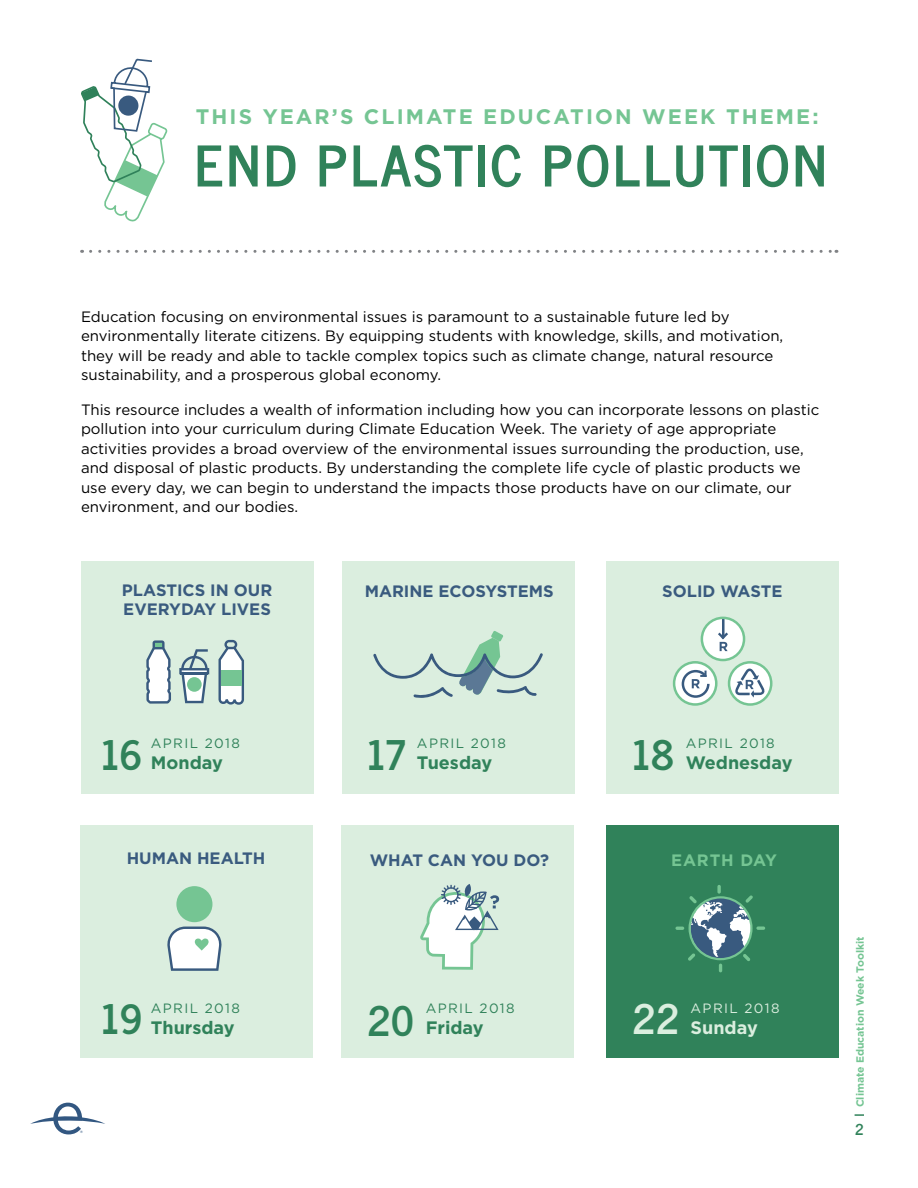
<style>
.page{position:relative;width:918px;height:1188px;background:#fff}
.page>*{position:absolute;margin:0;border:0;box-sizing:border-box;transform-origin:0 0}
.t1{font:700 55.5px "News Cycle";letter-spacing:.05em;color:#30825a}
.t2{font:700 40.5px "News Cycle";letter-spacing:.005em;color:#30825a}
.t3{font:700 40.5px "News Cycle";color:#dbeedf}
.t4{font:700 21px "Gotham";letter-spacing:.1em;color:#75c593}
.t5{font:700 18px "Gotham";color:#30825a}
.t6{font:700 18px "Gotham";color:#dbeedf}
.t7{font:700 16.5px/19.5px "Gotham";color:#3a5b7f}
.t8{font:700 16.5px "Gotham";letter-spacing:.05em;color:#75c593}
.t9{font:15px/19.5px "Gotham";color:#000}
.t10{font:700 15px "News Cycle";color:#30825a}
.t11{font:13.5px "Gotham";letter-spacing:.1em;color:#30825a}
.t12{font:13.5px "Gotham";letter-spacing:.1em;color:#dbeedf}
.t13{font:700 10.5px "Gotham";color:#75c593}
.t14{font:700 3.3px "Gotham";color:#325781}
</style>
<div class="page">
<svg style="left:30px;top:1103px;width:75px;height:31px"></svg>
<svg style="left:855px;top:1114px;width:9px;height:2px"></svg>
<svg style="left:81px;top:59px;width:86px;height:162px"></svg>
<svg style="left:91px;top:250px;width:746px;height:3px"></svg>
<div style="left:81px;top:561px;width:232px;height:232px;background:#dbeedf"></div>
<div style="left:342px;top:561px;width:232px;height:232px;background:#dbeedf"></div>
<div style="left:607px;top:561px;width:232px;height:232px;background:#dbeedf"></div>
<div style="left:81px;top:826px;width:232px;height:232px;background:#dbeedf"></div>
<div style="left:342px;top:826px;width:232px;height:232px;background:#dbeedf"></div>
<div style="left:606px;top:826px;width:232px;height:232px;background:#30825a"></div>
<svg style="left:675px;top:885px;width:90px;height:87px"></svg>
<div style="left:176px;top:886px;width:36px;height:36px;background:#75c593;border-radius:50%"></div>
<svg style="left:167px;top:927px;width:54px;height:44px;background:#d4dfe1"></svg>
<svg style="left:373px;top:631px;width:170px;height:67px"></svg>
<svg style="left:146px;top:640px;width:25px;height:64px;background:#c5d2d8"></svg>
<svg style="left:179px;top:649px;width:30px;height:54px"></svg>
<svg style="left:219px;top:640px;width:25px;height:65px"></svg>
<div style="left:221px;top:670px;width:21px;height:15px;background:#75c593"></div>
<svg style="left:673px;top:617px;width:99px;height:89px"></svg>
<svg style="left:420px;top:884px;width:79px;height:86px"></svg>
<h3 class="t4" style="left:196px;top:103px;width:624px">THIS YEAR’S CLIMATE EDUCATION WEEK THEME:</h3>
<h1 class="t1" style="left:194px;top:117px;width:634px">END PLASTIC POLLUTION</h1>
<p class="t9" style="left:81px;top:306px;width:704px">Education focusing on environmental issues is paramount to a sustainable future led by environmentally literate citizens. By equipping students with knowledge, skills, and motivation, they will be ready and able to tackle complex topics such as climate change, natural resource sustainability, and a prosperous global economy.</p>
<p class="t9" style="left:81px;top:399px;width:740px">This resource includes a wealth of information including how you can incorporate lessons on plastic pollution into your curriculum during Climate Education Week. The variety of age appropriate activities provides a broad overview of the environmental issues surrounding the production, use, and disposal of plastic products. By understanding the complete life cycle of plastic products we use every day, we can begin to understand the impacts those products have on our climate, our environment, and our bodies.</p>
<p class="t7" style="left:122px;top:580px;width:152px">PLASTICS IN OUR<br>EVERYDAY LIVES</p>
<p class="t7" style="left:365px;top:582px;width:190px">MARINE ECOSYSTEMS</p>
<p class="t7" style="left:662px;top:582px;width:122px">SOLID WASTE</p>
<p class="t11" style="left:151px;top:735px;width:90px">APRIL 2018</p>
<p class="t5" style="left:151px;top:751px;width:74px">Monday</p>
<p class="t11" style="left:417px;top:735px;width:90px">APRIL 2018</p>
<p class="t5" style="left:417px;top:751px;width:77px">Tuesday</p>
<h2 class="t2" style="left:102px;top:719px;width:43px">16</h2>
<h2 class="t2" style="left:367px;top:719px;width:39px">17</h2>
<h2 class="t2" style="left:632px;top:719px;width:44px">18</h2>
<p class="t11" style="left:686px;top:735px;width:90px">APRIL 2018</p>
<p class="t5" style="left:686px;top:751px;width:108px">Wednesday</p>
<p class="t7" style="left:127px;top:848px;width:140px">HUMAN HEALTH</p>
<p class="t7" style="left:370px;top:850px;width:181px">WHAT CAN YOU DO?</p>
<p class="t8" style="left:671px;top:849px;width:107px">EARTH DAY</p>
<h2 class="t2" style="left:102px;top:983px;width:43px">19</h2>
<h2 class="t2" style="left:367px;top:985px;width:48px">20</h2>
<h2 class="t3" style="left:632px;top:983px;width:49px">22</h2>
<p class="t11" style="left:151px;top:1000px;width:90px">APRIL 2018</p>
<p class="t5" style="left:151px;top:1016px;width:85px">Thursday</p>
<p class="t11" style="left:426px;top:1000px;width:90px">APRIL 2018</p>
<p class="t5" style="left:426px;top:1016px;width:60px">Friday</p>
<p class="t12" style="left:691px;top:1000px;width:90px">APRIL 2018</p>
<p class="t6" style="left:691px;top:1016px;width:69px">Sunday</p>
<p class="t14" style="left:80px;top:1129px;width:4px">®</p>
<p class="t13" style="left:853px;top:1107px;width:172px;rotate:-90deg">Climate Education Week Toolkit</p>
<p class="t10" style="left:855px;top:1116px;width:10px">2</p>
</div>
